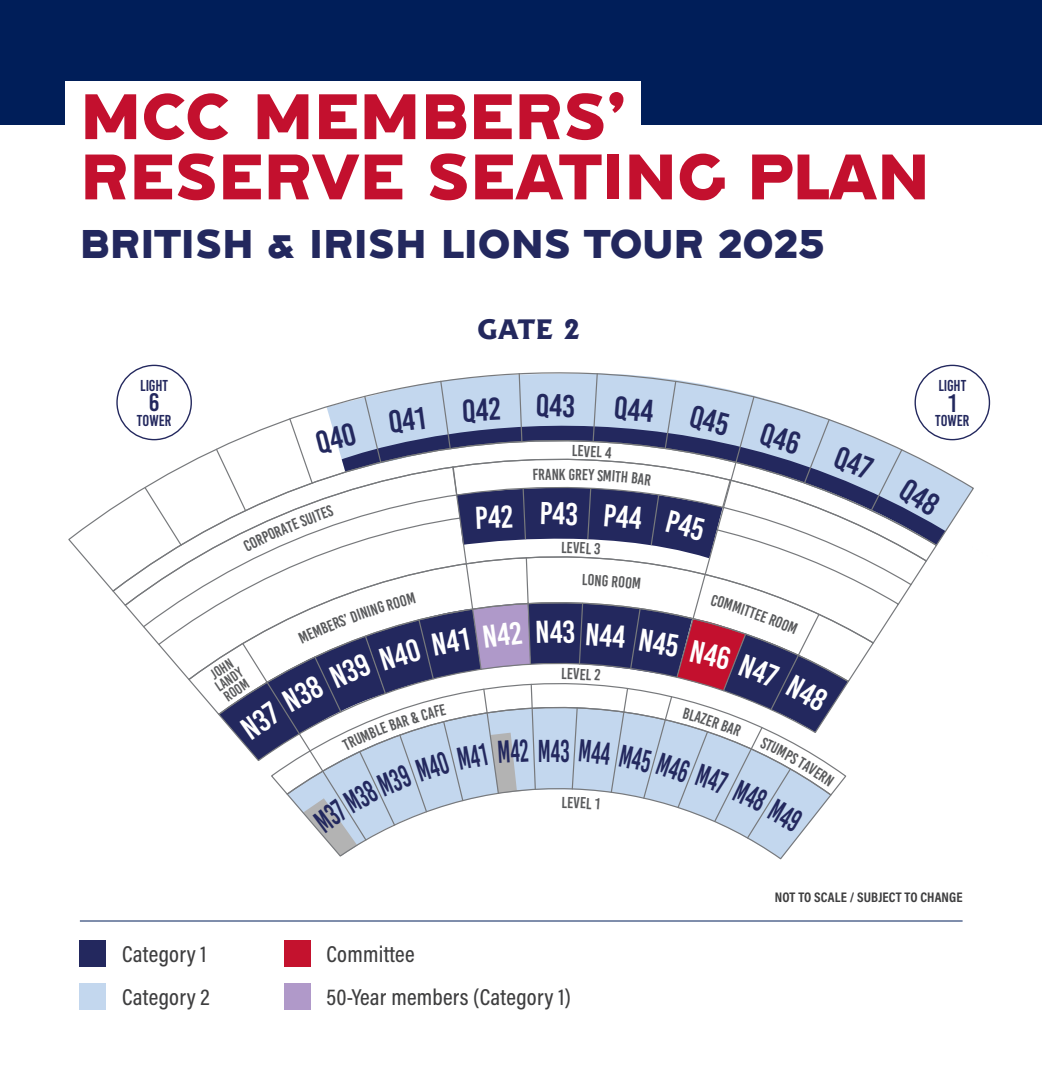
<style>
.page{position:relative;width:1042px;height:1092px;background:#fff}
.page>*{position:absolute;margin:0;border:0;box-sizing:border-box;transform-origin:0 0}
.t1{font:56px/60.2px "Hebden Grotesque";letter-spacing:-.02em;color:#c3102e}
.t2{font:35px "Hebden Grotesque";letter-spacing:-.02em;color:#23285e}
.t3{font:31.68px "Bebas Kai";color:#23285e;scale:.73 1}
.t4{font:25.38px "Bebas Kai";color:#23285e}
.t5{font:24.5px "Hebden Incised";color:#23285e}
.t6{font:500 23.1px "Acumin Pro Cond";letter-spacing:.01em;color:#3e3e3f}
.t7{font:15.92px "Bebas Kai";color:#595a5c}
.t8{font:15.75px "Bebas Kai";letter-spacing:-.005em;color:#23285e}
.t9{font:14.7px/12.8px "Bebas Kai";color:#595a5c}
.t10{font:700 14px "Acumin Pro Cond";letter-spacing:.01em;color:#3e3e3f}
</style>
<div class="page">
<div style="left:0;top:0;width:1042px;height:124px;background:#001e59"></div>
<svg style="left:68px;top:365px;width:907px;height:225px"></svg>
<svg style="left:111px;top:433px;width:104px;height:171px"></svg>
<svg style="left:123px;top:452px;width:92px;height:176px"></svg>
<svg style="left:187px;top:551px;width:28px;height:160px"></svg>
<svg style="left:144px;top:486px;width:39px;height:60px"></svg>
<div style="left:65px;top:81px;width:575px;height:78px;background:#fff"></div>
<div style="left:284px;top:982px;width:27px;height:27px;background:#b099c9"></div>
<div style="left:79px;top:939px;width:27px;height:27px;background:#23285e"></div>
<div style="left:284px;top:939px;width:27px;height:27px;background:#c4122e"></div>
<div style="left:79px;top:982px;width:27px;height:27px;background:#c3d7ee"></div>
<hr style="left:80px;top:920px;width:882px;height:1px;background:#001e59">
<svg style="left:215px;top:372px;width:726px;height:486px"></svg>
<p class="t1" style="left:79px;top:87px;width:852px">MCC MEMBERS’<br>RESERVE SEATING PLAN</p>
<p class="t2" style="left:79px;top:219px;width:747px">BRITISH &amp; IRISH LIONS TOUR 2025</p>
<p class="t8" style="left:140px;top:376px;width:29px">LIGHT</p>
<p class="t4" style="left:149px;top:389px;width:12px">6</p>
<p class="t8" style="left:137px;top:411px;width:36px">TOWER</p>
<p class="t9" style="left:208px;top:670px;width:26px;rotate:-32deg">JOHN</p>
<p class="t9" style="left:213px;top:682px;width:31px;rotate:-34deg">LANDY<br>ROOM</p>
<p class="t5" style="left:477px;top:311px;width:105px">GATE 2</p>
<p class="t7" style="left:552px;top:465px;width:15px">nk</p>
<p class="t3" style="left:538px;top:733px;width:45px">M43</p>
<p class="t6" style="left:122px;top:938px;width:86px">Category 1</p>
<p class="t6" style="left:326px;top:938px;width:90px">Committee</p>
<p class="t6" style="left:122px;top:981px;width:89px">Category 2</p>
<p class="t6" style="left:326px;top:981px;width:246px">50-Year members (Category 1)</p>
<p class="t8" style="left:938px;top:377px;width:29px">LIGHT</p>
<p class="t4" style="left:948px;top:389px;width:10px">1</p>
<p class="t8" style="left:935px;top:412px;width:36px">TOWER</p>
<p class="t3" style="left:663px;top:745px;width:99px;rotate:19deg">M46 M47</p>
<p class="t10" style="left:775px;top:888px;width:189px">NOT TO SCALE / SUBJECT TO CHANGE</p>
</div>
